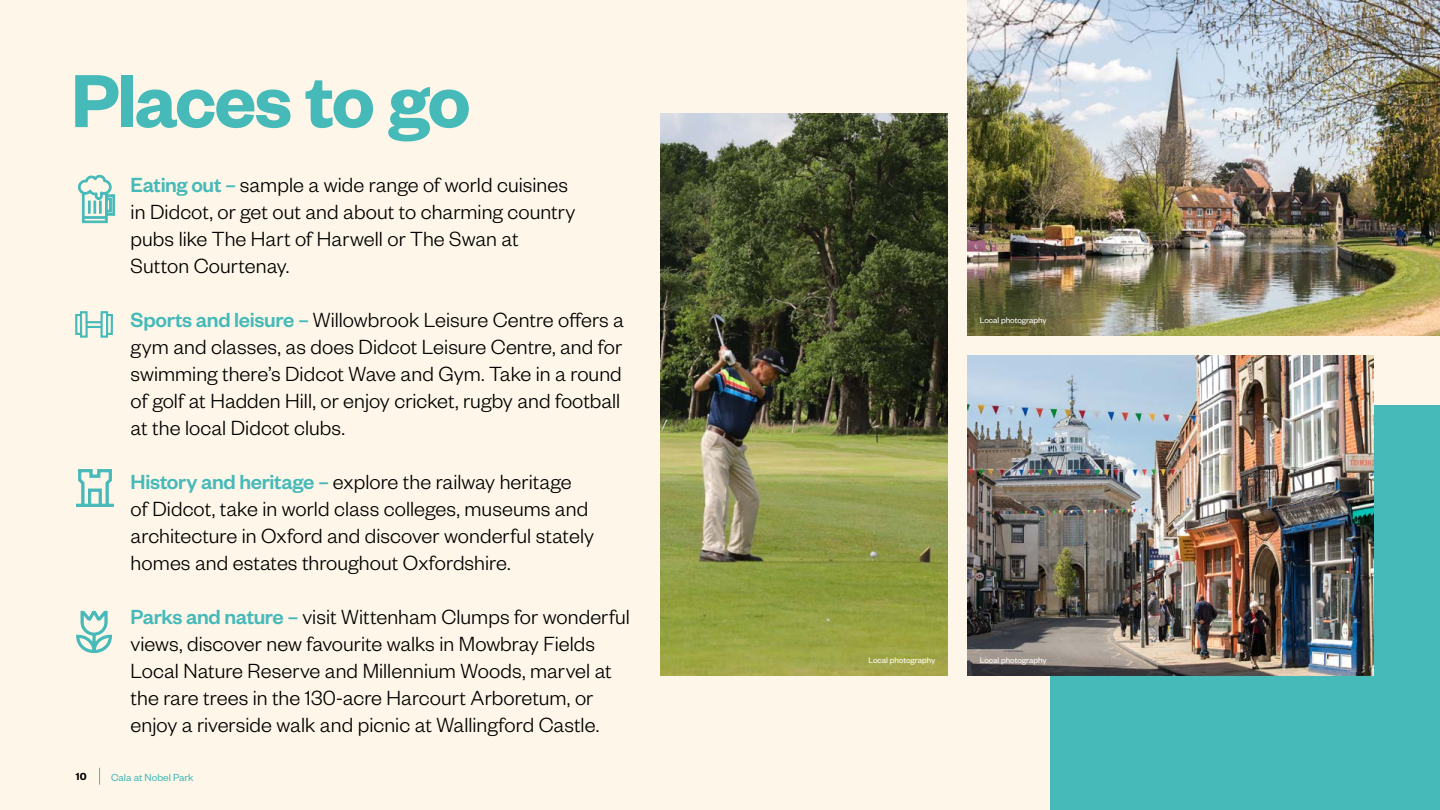
<style>
.page{position:relative;width:1440px;height:810px;background:#fef7e9}
.page>*{position:absolute;margin:0;border:0;box-sizing:border-box;transform-origin:0 0}
.t1{font:82.5px "Founders Grotesk Sm Bd";letter-spacing:-.025em;color:#46b9b9}
.t2{font:300 22.5px/27px "Founders Grotesk";color:#000}
.t3{font:11.25px "Founders Grotesk";letter-spacing:-.005em;color:#46b9b9}
.t4{font:11.25px "Founders Grotesk Sm Bd";color:#000}
.t5{font:9px "Founders Grotesk";letter-spacing:-.005em;color:#fff}
.s1{font-family:"Founders Grotesk Med";font-weight:400;color:#46b9b9}
</style>
<div class="page">
<div style="left:1050px;top:405px;width:390px;height:405px;background:#46b9b9"></div>
<svg style="left:76px;top:611px;width:36px;height:42px"></svg>
<svg style="left:75px;top:311px;width:38px;height:27px"></svg>
<img style="left:968px;top:0;width:472px;height:336px">
<img style="left:968px;top:356px;width:406px;height:319px">
<img style="left:661px;top:114px;width:286px;height:561px">
<svg style="left:99px;top:768px;width:1px;height:17px"></svg>
<svg style="left:76px;top:469px;width:38px;height:38px"></svg>
<svg style="left:78px;top:175px;width:37px;height:48px"></svg>
<h1 class="t1" style="left:71px;top:49px;width:401px">Places to go</h1>
<p class="t2" style="left:131px;top:170px;width:446px"><span class="s1">Eating out –</span> sample a wide range of world cuisines in Didcot, or get out and about to charming country pubs like The Hart of Harwell or The Swan at Sutton Courtenay.</p>
<p class="t2" style="left:131px;top:305px;width:495px"><span class="s1">Sports and leisure –</span> Willowbrook Leisure Centre offers a gym and classes, as does Didcot Leisure Centre, and for swimming there’s Didcot Wave and Gym. Take in a round of golf at Hadden Hill, or enjoy cricket, rugby and football at the local Didcot clubs.</p>
<p class="t2" style="left:131px;top:467px;width:465px"><span class="s1">History and heritage –</span> explore the railway heritage of Didcot, take in world class colleges, museums and architecture in Oxford and discover wonderful stately homes and estates throughout Oxfordshire.</p>
<p class="t2" style="left:131px;top:602px;width:501px"><span class="s1">Parks and nature –</span> visit Wittenham Clumps for wonderful views, discover new favourite walks in Mowbray Fields Local Nature Reserve and Millennium Woods, marvel at the rare trees in the 130-acre Harcourt Arboretum, or enjoy a riverside walk and picnic at Wallingford Castle.</p>
<p class="t4" style="left:76px;top:770px;width:12px">10</p>
<p class="t3" style="left:111px;top:770px;width:84px">Cala at Nobel Park</p>
<p class="t5" style="left:980px;top:314px;width:68px">Local photography</p>
<p class="t5" style="left:868px;top:654px;width:68px">Local photography</p>
<p class="t5" style="left:980px;top:654px;width:68px">Local photography</p>
</div>
